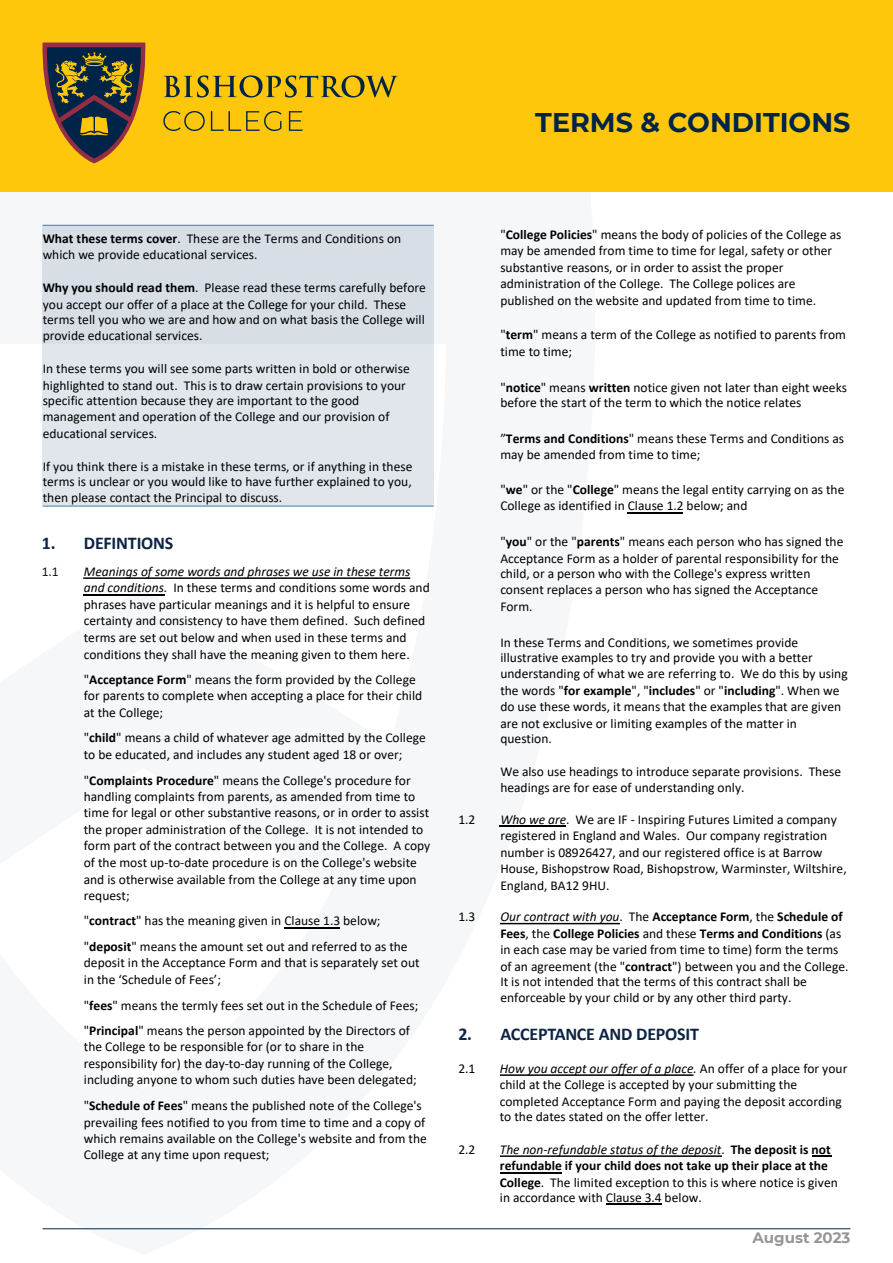
<style>
.page{position:relative;width:893px;height:1263px;background:#fff}
.page>*{position:absolute;margin:0;border:0;box-sizing:border-box;transform-origin:0 0}
.t1{font:700 27px "Montserrat";color:#002447}
.t2{font:700 18px "Calibri";letter-spacing:-.01em;color:#0c2545}
.t3{font:700 15px "Montserrat";color:#939598}
.t4{font:700 15px "Calibri";letter-spacing:-.005em;color:#888d91}
.t5{font:13.5px/16.5px "Calibri";color:#000001}
.t6{font:700 13.5px/16.5px "Calibri";letter-spacing:.005em;color:#000001}
.t7{font:13.5px "Calibri";color:#171419}
.s1{font-weight:700}
.s2{font-style:italic}
.s3{font-weight:400;font-style:italic}
.s4{font-weight:400}
</style>
<div class="page">
<hr style="left:43px;top:1228px;width:807px;height:1px;background:#002447">
<div style="left:0;top:0;width:893px;height:191px;background:#fec70c"></div>
<svg style="left:43px;top:43px;width:103px;height:120px"></svg>
<svg style="left:164px;top:75px;width:234px;height:23px"></svg>
<svg style="left:163px;top:111px;width:139px;height:20px"></svg>
<div style="left:43px;top:225px;width:391px;height:281px;background:#e0e6eb"></div>
<hr style="left:43px;top:225px;width:391px;height:1px;background:#44819e">
<hr style="left:43px;top:506px;width:391px;height:1px;background:#44819e">
<svg style="left:83px;top:577px;width:327px;height:2px"></svg>
<hr style="left:83px;top:594px;width:81px;height:1px;background:#000001">
<hr style="left:284px;top:927px;width:56px;height:1px;background:#000001">
<hr style="left:627px;top:512px;width:56px;height:1px;background:#000001">
<hr style="left:500px;top:825px;width:66px;height:2px;background:#000001">
<svg style="left:500px;top:923px;width:120px;height:1px"></svg>
<svg style="left:500px;top:1074px;width:193px;height:2px"></svg>
<svg style="left:500px;top:1155px;width:222px;height:2px"></svg>
<svg style="left:812px;top:1155px;width:19px;height:2px"></svg>
<hr style="left:500px;top:1172px;width:61px;height:1px;background:#000001">
<hr style="left:606px;top:1203px;width:56px;height:2px;background:#000001">
<h1 class="t1" style="left:535px;top:103px;width:317px">TERMS &amp; CONDITIONS</h1>
<p class="t5" style="left:43px;top:230px;width:360px"><span class="s1">What these terms cover</span>. These are the Terms and Conditions on which we provide educational services.</p>
<p class="t5" style="left:43px;top:279px;width:385px"><span class="s1">Why you should read them</span>. Please read these terms carefully before you accept our offer of a place at the College for your child. These</p>
<p class="t5" style="left:43px;top:311px;width:384px">terms tell you who we are and how and on what basis the College will provide educational services.</p>
<p class="t5" style="left:43px;top:360px;width:369px">In these terms you will see some parts written in bold or otherwise highlighted to stand out. This is to draw certain provisions to your</p>
<p class="t5" style="left:43px;top:392px;width:348px">specific attention because they are important to the good management and operation of the College and our provision of educational services.</p>
<p class="t5" style="left:43px;top:458px;width:371px;line-height:15.6px;text-align:justify">If you think there is a mistake in these terms, or if anything in these terms is unclear or you would like to have further explained to you, then please contact the Principal to discuss.</p>
<h2 class="t2" style="left:42px;top:530px;width:133px">1. DEFINTIONS</h2>
<p class="t7" style="left:42px;top:562px;width:18px">1.1</p>
<p class="t5" style="left:84px;top:563px;width:347px"><span class="s2">Meanings of some words and phrases we use in these terms and conditions.</span> In these terms and conditions some words and phrases have particular meanings and it is helpful to ensure certainty and consistency to have them defined. Such defined terms are set out below and when used in these terms and conditions they shall have the meaning given to them here.</p>
<p class="t5" style="left:84px;top:671px;width:340px">"<span class="s1">Acceptance Form</span>" means the form provided by the College for parents to complete when accepting a place for their child at the College;</p>
<p class="t5" style="left:84px;top:729px;width:344px">"<span class="s1">child</span>" means a child of whatever age admitted by the College to be educated, and includes any student aged 18 or over;</p>
<p class="t5" style="left:84px;top:771px;width:348px">"<span class="s1">Complaints Procedure</span>" means the College's procedure for handling complaints from parents, as amended from time to time for legal or other substantive reasons, or in order to assist the proper administration of the College. It is not intended to form part of the contract between you and the College. A copy of the most up-to-date procedure is on the College's website and is otherwise available from the College at any time upon request;</p>
<p class="t5" style="left:84px;top:908px;width:325px;line-height:25.5px">"<span class="s1">contract</span>" has the meaning given in Clause 1.3 below; "<span class="s1">deposit</span>" means the amount set out and referred to as the</p>
<p class="t5" style="left:84px;top:954px;width:337px">deposit in the Acceptance Form and that is separately set out in the ‘Schedule of Fees’;</p>
<p class="t5" style="left:84px;top:992px;width:336px;line-height:25.5px">"<span class="s1">fees</span>" means the termly fees set out in the Schedule of Fees; "<span class="s1">Principal</span>" means the person appointed by the Directors of</p>
<p class="t5" style="left:84px;top:1038px;width:334px">the College to be responsible for (or to share in the responsibility for) the day-to-day running of the College, including anyone to whom such duties have been delegated;</p>
<p class="t5" style="left:84px;top:1097px;width:345px">"<span class="s1">Schedule of Fees</span>" means the published note of the College's prevailing fees notified to you from time to time and a copy of which remains available on the College's website and from the College at any time upon request;</p>
<p class="t5" style="left:500px;top:226px;width:343px">"<span class="s1">College Policies</span>" means the body of policies of the College as may be amended from time to time for legal, safety or other substantive reasons, or in order to assist the proper administration of the College. The College polices are published on the website and updated from time to time.</p>
<p class="t5" style="left:500px;top:326px;width:347px">"<span class="s1">term</span>" means a term of the College as notified to parents from time to time;</p>
<p class="t5" style="left:500px;top:379px;width:348px;line-height:15.1px">"<span class="s1">notice</span>" means <span class="s1">written</span> notice given not later than eight weeks before the start of the term to which the notice relates</p>
<p class="t5" style="left:500px;top:430px;width:345px">”<span class="s1">Terms and Conditions</span>" means these Terms and Conditions as may be amended from time to time;</p>
<p class="t5" style="left:500px;top:481px;width:346px">"<span class="s1">we</span>" or the "<span class="s1">College</span>" means the legal entity carrying on as the<br>College as identified in Clause 1.2 below; and</p>
<p class="t5" style="left:500px;top:533px;width:345px">"<span class="s1">you</span>" or the "<span class="s1">parents</span>" means each person who has signed the<br>Acceptance Form as a holder of parental responsibility for the</p>
<p class="t5" style="left:500px;top:565px;width:319px">child, or a person who with the College's express written consent replaces a person who has signed the Acceptance<br>Form.</p>
<p class="t5" style="left:500px;top:635px;width:314px;line-height:14.7px">In these Terms and Conditions, we sometimes provide illustrative examples to try and provide you with a better</p>
<p class="t5" style="left:500px;top:665px;width:349px">understanding of what we are referring to. We do this by using the words "<span class="s1">for example</span>", "<span class="s1">includes</span>" or "<span class="s1">including</span>". When we do use these words, it means that the examples that are given are not exclusive or limiting examples of the matter in</p>
<p class="t5" style="left:500px;top:730px;width:53px">question.</p>
<p class="t5" style="left:500px;top:763px;width:342px">We also use headings to introduce separate provisions. These headings are for ease of understanding only.</p>
<p class="t5" style="left:458px;top:811px;width:18px">1.2</p>
<p class="t5" style="left:500px;top:811px;width:348px"><span class="s2">Who we are</span>. We are IF - Inspiring Futures Limited a company registered in England and Wales. Our company registration number is 08926427, and our registered office is at Barrow House, Bishopstrow Road, Bishopstrow, Warminster, Wiltshire, England, BA12 9HU.</p>
<p class="t5" style="left:458px;top:908px;width:18px">1.3</p>
<p class="t5" style="left:500px;top:908px;width:350px"><span class="s2">Our contract with you</span>. The <span class="s1">Acceptance Form</span>, the <span class="s1">Schedule of Fees</span>, the <span class="s1">College Policies</span> and these <span class="s1">Terms and Conditions</span> (as in each case may be varied from time to time) form the terms of an agreement (the "<span class="s1">contract</span>") between you and the College.</p>
<p class="t5" style="left:500px;top:973px;width:308px">It is not intended that the terms of this contract shall be enforceable by your child or by any other third party.</p>
<h2 class="t2" style="left:458px;top:1021px;width:242px">2. ACCEPTANCE AND DEPOSIT</h2>
<p class="t5" style="left:458px;top:1060px;width:18px">2.1</p>
<p class="t5" style="left:500px;top:1060px;width:349px"><span class="s2">How you accept our offer of a place.</span> An offer of a place for your child at the College is accepted by your submitting the completed Acceptance Form and paying the deposit according</p>
<p class="t5" style="left:500px;top:1108px;width:210px">to the dates stated on the offer letter.</p>
<p class="t5" style="left:458px;top:1141px;width:18px">2.2</p>
<p class="t6" style="left:500px;top:1141px;width:340px"><span class="s3">The non-refundable status of the deposit</span><span class="s4">.</span> The deposit is not refundable if your child does not take up their place at the<br>College<span class="s4">. The limited exception to this is where notice is given</span></p>
<p class="t5" style="left:500px;top:1189px;width:203px">in accordance with Clause 3.4 below.</p>
<p class="t4" style="left:772px;top:1220px;width:77px">August 2022</p>
<p class="t3" style="left:753px;top:1227px;width:99px">August 2023</p>
</div>
